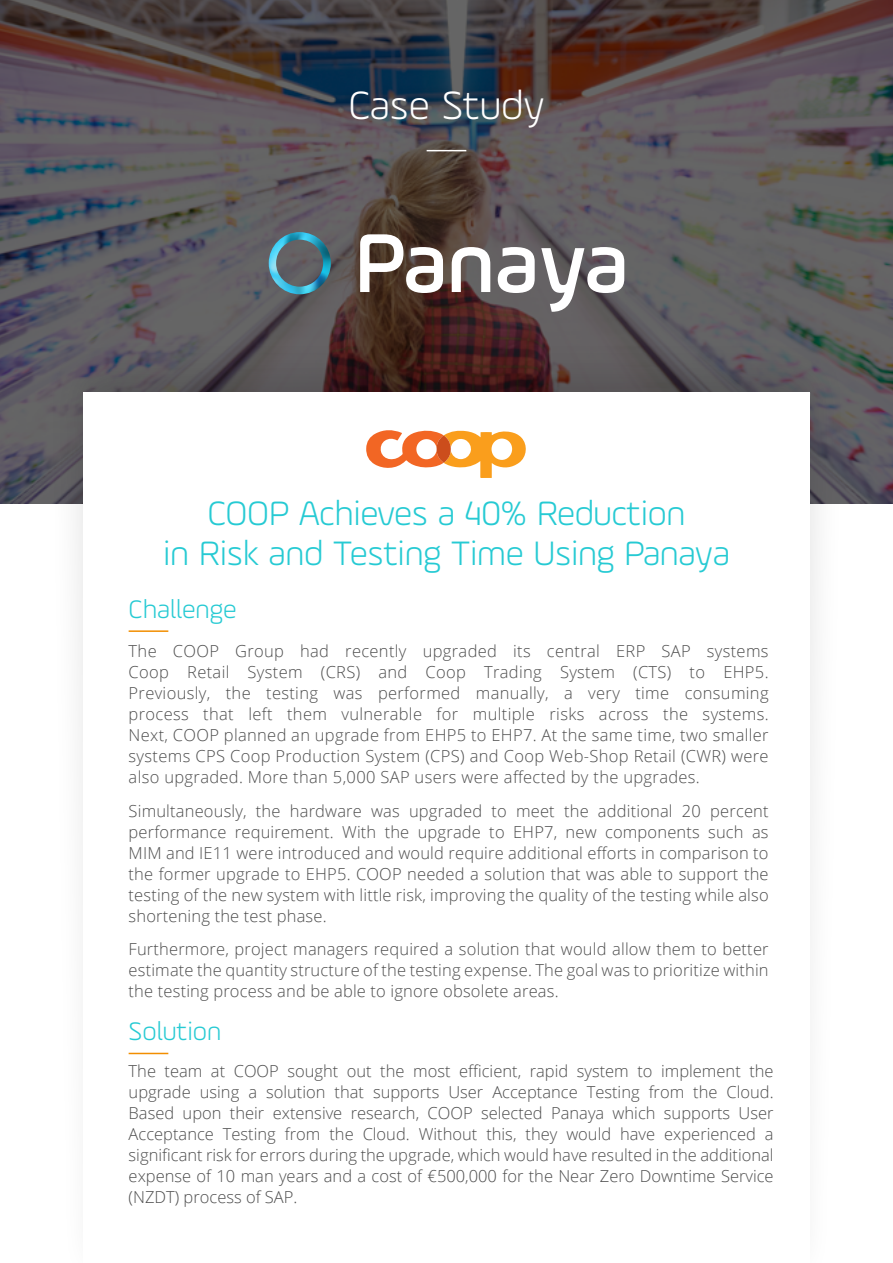
<style>
.page{position:relative;width:893px;height:1263px;background:#fff}
.page>*{position:absolute;margin:0;border:0;box-sizing:border-box;transform-origin:0 0}
.t1{font:300 42px "Ample";color:#fff}
.t2{font:300 36px/40.5px "Ample";letter-spacing:-.01em;color:#26cad3;text-align:center}
.t3{font:300 27px "Ample";color:#26cad3}
.t4{font:300 16.5px/21px "Open Sans";letter-spacing:.01em;color:#4d4d4d;text-align:justify}
</style>
<div class="page">
<svg style="left:0;top:0;width:893px;height:504px;background:#565053"></svg>
<hr style="left:427px;top:150px;width:39px;height:1px;background:#fff">
<img style="left:269px;top:232px;width:62px;height:62px">
<svg style="left:360px;top:234px;width:83px;height:59px"></svg>
<svg style="left:452px;top:247px;width:38px;height:45px"></svg>
<svg style="left:498px;top:247px;width:37px;height:46px"></svg>
<svg style="left:541px;top:247px;width:83px;height:65px"></svg>
<div style="left:46px;top:339px;width:802px;height:924px;background:#000;opacity:.15"></div>
<div style="left:84px;top:393px;width:726px;height:870px;background:#fff"></div>
<hr style="left:129px;top:630px;width:39px;height:2px;background:#f28e00">
<hr style="left:129px;top:1053px;width:39px;height:1px;background:#f28e00">
<svg style="left:366px;top:430px;width:160px;height:48px"></svg>
<h1 class="t1" style="left:348px;top:81px;width:198px">Case Study</h1>
<h2 class="t2" style="left:163px;top:492px;width:568px">COOP Achieves a 40% Reduction<br>in Risk and Testing Time Using Panaya</h2>
<h3 class="t3" style="left:129px;top:593px;width:110px">Challenge</h3>
<p class="t4" style="left:129px;top:640px;width:641px">The COOP Group had recently upgraded its central ERP SAP systems Coop Retail System (CRS) and Coop Trading System (CTS) to EHP5.<br>Previously, the testing was performed manually, a very time consuming process that left them vulnerable for multiple risks across the systems.<br>Next, COOP planned an upgrade from EHP5 to EHP7. At the same time, two smaller systems CPS Coop Production System (CPS) and Coop Web-Shop Retail (CWR) were also upgraded. More than 5,000 SAP users were affected by the upgrades.</p>
<p class="t4" style="left:129px;top:800px;width:641px">Simultaneously, the hardware was upgraded to meet the additional 20 percent performance requirement. With the upgrade to EHP7, new components such as MIM and IE11 were introduced and would require additional efforts in comparison to the former upgrade to EHP5. COOP needed a solution that was able to support the testing of the new system with little risk, improving the quality of the testing while also shortening the test phase.</p>
<p class="t4" style="left:129px;top:938px;width:642px">Furthermore, project managers required a solution that would allow them to better estimate the quantity structure of the testing expense. The goal was to prioritize within the testing process and be able to ignore obsolete areas.</p>
<h3 class="t3" style="left:129px;top:1015px;width:94px">Solution</h3>
<p class="t4" style="left:129px;top:1060px;width:647px">The team at COOP sought out the most efficient, rapid system to implement the upgrade using a solution that supports User Acceptance Testing from the Cloud.<br>Based upon their extensive research, COOP selected Panaya which supports User Acceptance Testing from the Cloud. Without this, they would have experienced a significant risk for errors during the upgrade, which would have resulted in the additional expense of 10 man years and a cost of €500,000 for the Near Zero Downtime Service (NZDT) process of SAP.</p>
</div>
